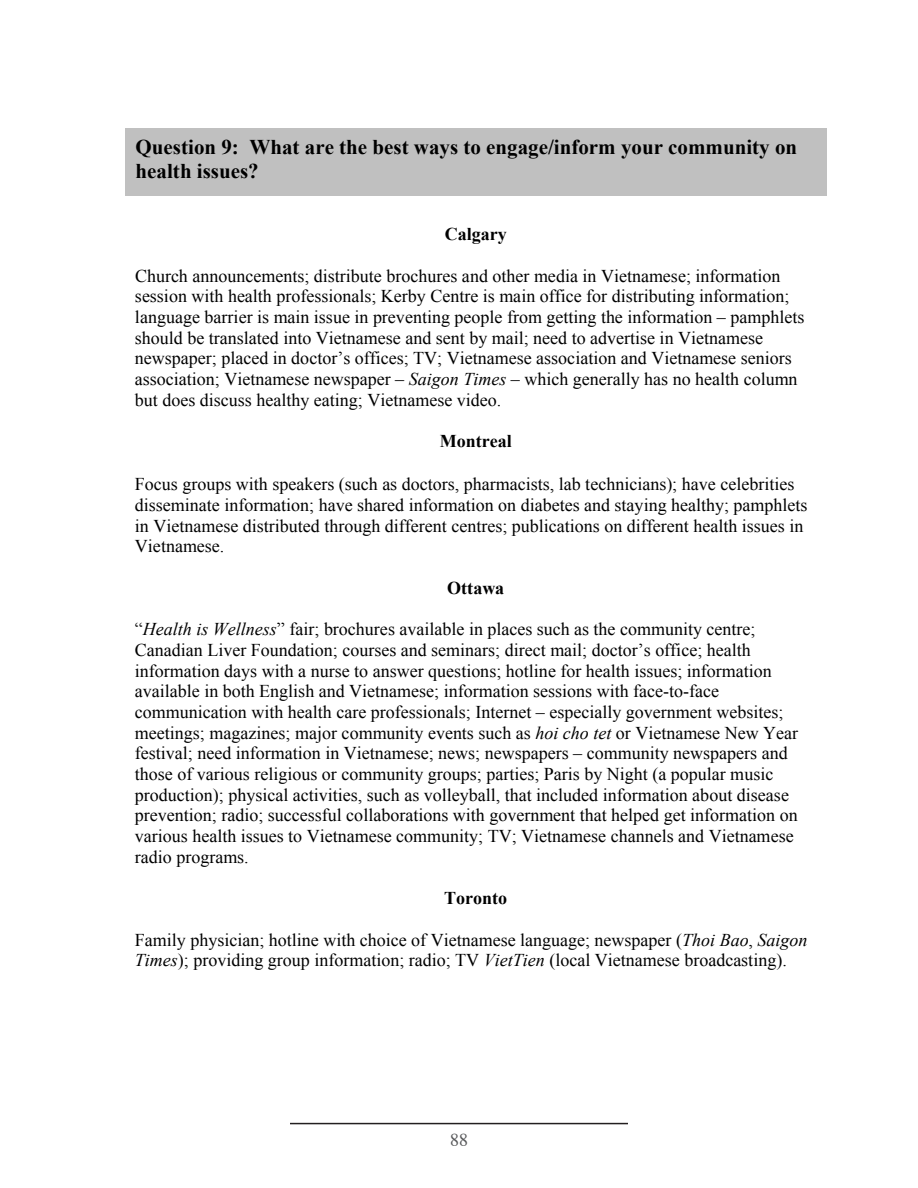
<style>
.page{position:relative;width:918px;height:1188px;background:#fff}
.page>*{position:absolute;margin:0;border:0;box-sizing:border-box;transform-origin:0 0}
.t1{font:700 21px/24.2px "Times New Roman";color:#000}
.t2{font:18px/20.7px "Times New Roman";color:#000}
.t3{font:700 18px "Times New Roman";color:#000}
.t4{font:18px "Times";color:#57585a}
.s1{font-style:italic}
</style>
<div class="page">
<hr style="left:290px;top:1123px;width:338px;height:1px;background:#231f20">
<div style="left:125px;top:129px;width:702px;height:67px;background:#c0c0c0"></div>
<p class="t1" style="left:136px;top:134px;width:663px">Question 9: What are the best ways to engage/inform your community on health issues?</p>
<p class="t3" style="left:445px;top:222px;width:63px">Calgary</p>
<p class="t2" style="left:135px;top:265px;width:671px">Church announcements; distribute brochures and other media in Vietnamese; information session with health professionals; Kerby Centre is main office for distributing information; language barrier is main issue in preventing people from getting the information – pamphlets should be translated into Vietnamese and sent by mail; need to advertise in Vietnamese newspaper; placed in doctor’s offices; TV; Vietnamese association and Vietnamese seniors association; Vietnamese newspaper – <span class="s1">Saigon Times</span> – which generally has no health column but does discuss healthy eating; Vietnamese video.</p>
<p class="t3" style="left:440px;top:429px;width:74px">Montreal</p>
<p class="t2" style="left:135px;top:474px;width:674px">Focus groups with speakers (such as doctors, pharmacists, lab technicians); have celebrities disseminate information; have shared information on diabetes and staying healthy; pamphlets in Vietnamese distributed through different centres; publications on different health issues in Vietnamese.</p>
<p class="t3" style="left:447px;top:575px;width:58px">Ottawa</p>
<p class="t2" style="left:135px;top:618px;width:665px">“<span class="s1">Health is Wellness</span>” fair; brochures available in places such as the community centre; Canadian Liver Foundation; courses and seminars; direct mail; doctor’s office; health information days with a nurse to answer questions; hotline for health issues; information available in both English and Vietnamese; information sessions with face-to-face communication with health care professionals; Internet – especially government websites; meetings; magazines; major community events such as <span class="s1">hoi cho tet</span> or Vietnamese New Year festival; need information in Vietnamese; news; newspapers – community newspapers and those of various religious or community groups; parties; Paris by Night (a popular music production); physical activities, such as volleyball, that included information about disease prevention; radio; successful collaborations with government that helped get information on various health issues to Vietnamese community; TV; Vietnamese channels and Vietnamese radio programs.</p>
<p class="t3" style="left:444px;top:886px;width:64px">Toronto</p>
<p class="t2" style="left:135px;top:929px;width:674px">Family physician; hotline with choice of Vietnamese language; newspaper (<span class="s1">Thoi Bao</span>, <span class="s1">Saigon<br>Times</span>); providing group information; radio; TV <span class="s1">VietTien</span> (local Vietnamese broadcasting).</p>
<p class="t4" style="left:450px;top:1123px;width:19px">88</p>
</div>
